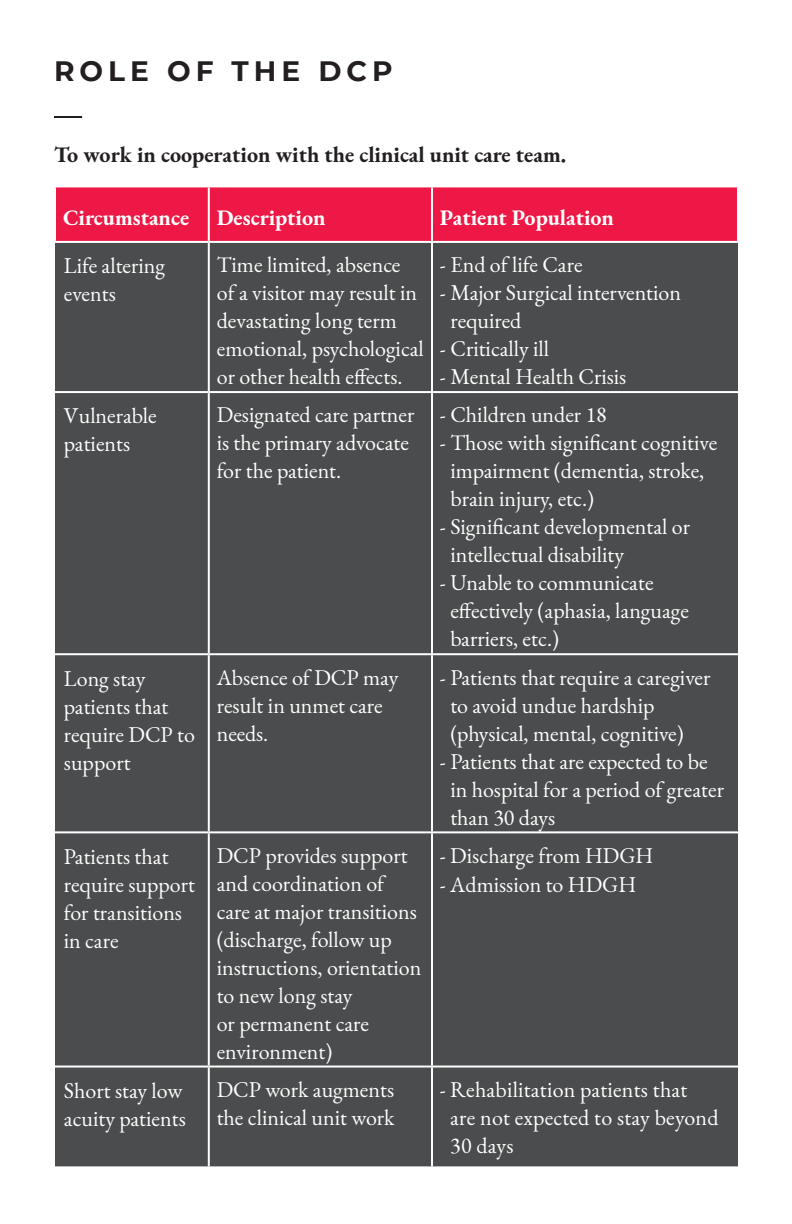
<style>
.page{position:relative;width:792px;height:1224px;background:#fff}
.page>*{position:absolute;margin:0;border:0;box-sizing:border-box;transform-origin:0 0}
.t1{font:700 28px "Montserrat";letter-spacing:.18em;color:#231f20}
.t2{font:22px/28px "EB Garamond";color:#fff}
.t3{font:700 22px "EB Garamond";color:#231f20}
.t4{font:700 22px "EB Garamond";color:#fff}
</style>
<div class="page">
<div style="left:56px;top:187px;width:681px;height:54px;background:#ed1845"></div>
<div style="left:55px;top:243px;width:683px;height:923px;background:#4b4c4d"></div>
<hr style="left:208px;top:187px;width:2px;height:54px;background:#fff">
<hr style="left:431px;top:187px;width:2px;height:54px;background:#fff">
<hr style="left:208px;top:243px;width:2px;height:148px;background:#fff">
<hr style="left:431px;top:243px;width:2px;height:148px;background:#fff">
<hr style="left:208px;top:393px;width:2px;height:260px;background:#fff">
<hr style="left:431px;top:393px;width:2px;height:260px;background:#fff">
<hr style="left:55px;top:653px;width:154px;height:2px;background:#fff">
<hr style="left:209px;top:653px;width:223px;height:2px;background:#fff">
<hr style="left:208px;top:655px;width:2px;height:176px;background:#fff">
<hr style="left:432px;top:653px;width:306px;height:2px;background:#fff">
<hr style="left:431px;top:655px;width:2px;height:176px;background:#fff">
<hr style="left:55px;top:831px;width:154px;height:2px;background:#fff">
<hr style="left:209px;top:831px;width:223px;height:2px;background:#fff">
<hr style="left:208px;top:833px;width:2px;height:233px;background:#fff">
<hr style="left:432px;top:831px;width:306px;height:2px;background:#fff">
<hr style="left:431px;top:833px;width:2px;height:233px;background:#fff">
<hr style="left:55px;top:1066px;width:154px;height:2px;background:#fff">
<hr style="left:209px;top:1066px;width:223px;height:2px;background:#fff">
<hr style="left:208px;top:1068px;width:2px;height:98px;background:#fff">
<hr style="left:432px;top:1066px;width:306px;height:2px;background:#fff">
<hr style="left:431px;top:1068px;width:2px;height:98px;background:#fff">
<hr style="left:55px;top:391px;width:154px;height:2px;background:#fff">
<hr style="left:209px;top:391px;width:223px;height:2px;background:#fff">
<hr style="left:432px;top:391px;width:306px;height:2px;background:#fff">
<hr style="left:54px;top:116px;width:28px;height:2px;background:#231f20">
<p class="t1" style="left:54px;top:54px;width:340px">ROLE OF THE DCP</p>
<p class="t3" style="left:54px;top:140px;width:514px">To work in cooperation with the clinical unit care team.</p>
<p class="t4" style="left:63px;top:203px;width:128px">Circumstance</p>
<p class="t4" style="left:217px;top:203px;width:110px">Description</p>
<p class="t4" style="left:440px;top:203px;width:176px">Patient Population</p>
<p class="t2" style="left:64px;top:251px;width:103px">Life altering events</p>
<p class="t2" style="left:217px;top:250px;width:208px">Time limited, absence of a visitor may result in devastating long term emotional, psychological or other health effects.</p>
<p class="t2" style="left:440px;top:250px;width:144px">- End of life Care</p>
<p class="t2" style="left:450px;top:278px;width:232px;text-indent:-10px">- Major Surgical intervention required</p>
<p class="t2" style="left:440px;top:334px;width:111px">- Critically ill</p>
<p class="t2" style="left:440px;top:362px;width:188px">- Mental Health Crisis</p>
<p class="t2" style="left:64px;top:401px;width:94px">Vulnerable patients</p>
<p class="t2" style="left:217px;top:400px;width:199px">Designated care partner is the primary advocate for the patient.</p>
<p class="t2" style="left:440px;top:401px;width:168px">- Children under 18</p>
<p class="t2" style="left:450px;top:429px;width:268px;text-indent:-10px">- Those with significant cognitive impairment (dementia, stroke, brain injury, etc.)</p>
<p class="t2" style="left:450px;top:513px;width:241px;text-indent:-10px">- Significant developmental or intellectual disability</p>
<p class="t2" style="left:450px;top:569px;width:240px;text-indent:-10px">- Unable to communicate effectively (aphasia, language barriers, etc.)</p>
<p class="t2" style="left:64px;top:664px;width:133px">Long stay patients that require DCP to support</p>
<p class="t2" style="left:217px;top:663px;width:183px">Absence of DCP may result in unmet care needs.</p>
<p class="t2" style="left:450px;top:663px;width:262px;text-indent:-10px">- Patients that require a caregiver to avoid undue hardship (physical, mental, cognitive)</p>
<p class="t2" style="left:450px;top:747px;width:275px;text-indent:-10px">- Patients that are expected to be in hospital for a period of greater than 30 days</p>
<p class="t2" style="left:64px;top:842px;width:133px">Patients that require support for transitions in care</p>
<p class="t2" style="left:217px;top:841px;width:206px">DCP provides support and coordination of care at major transitions (discharge, follow up instructions, orientation to new long stay<br>or permanent care environment)</p>
<p class="t2" style="left:440px;top:841px;width:215px">- Discharge from HDGH</p>
<p class="t2" style="left:440px;top:870px;width:198px">- Admission to HDGH</p>
<p class="t2" style="left:64px;top:1076px;width:123px">Short stay low acuity patients</p>
<p class="t2" style="left:217px;top:1075px;width:179px">DCP work augments the clinical unit work</p>
<p class="t2" style="left:450px;top:1075px;width:270px;text-indent:-10px">- Rehabilitation patients that<br>are not expected to stay beyond<br>30 days</p>
</div>
